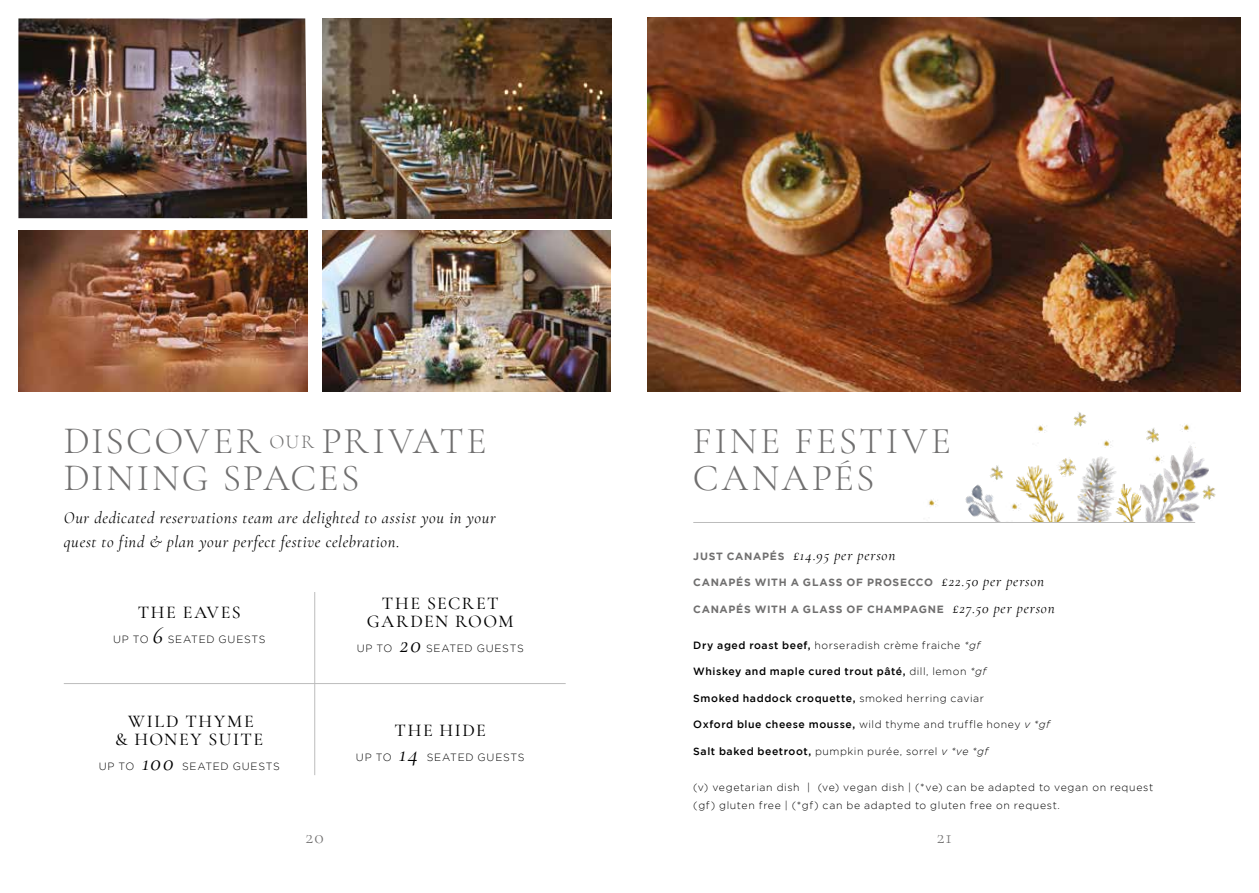
<style>
.page{position:relative;width:1259px;height:893px;background:#fff}
.page>*{position:absolute;margin:0;border:0;box-sizing:border-box;transform-origin:0 0}
.t1{font:300 37.8px/37.8px "Cormorant Garamond";letter-spacing:.065em;color:#706f6f}
.t2{font:italic 24px "Cormorant Garamond";letter-spacing:.08em;color:#000}
.t3{font:300 19.5px "Cormorant Garamond";color:#706f6f}
.t4{font:500 18px/18px "Cormorant Garamond";letter-spacing:.09em;color:#000;text-align:center}
.t5{font:italic 16.5px/24px "Cormorant Garamond";letter-spacing:.035em;color:#000}
.t6{font:italic 15px "Cormorant Garamond";letter-spacing:.06em;color:#000}
.t7{font:300 10.5px/18px "Gotham";letter-spacing:.055em;color:#000}
.t8{font:700 10.5px "Gotham";letter-spacing:.065em;color:#706f6f}
.t9{font:500 10.5px "Gotham";letter-spacing:.055em;color:#000}
.s1{font-size:19.65px}
.s2{font-family:"Gotham";font-weight:700;font-style:normal;font-size:10.5px;color:#706f6f}
.s3{font-family:"Cormorant Garamond";font-weight:400;font-style:italic;font-size:15px;color:#000}
.s4{font-weight:500}
.s5{font-style:italic}
.s6{font-weight:300}
.s7{font-weight:300;font-style:italic}
</style>
<div class="page">
<img style="left:965px;top:484px;width:36px;height:38px">
<img style="left:1122px;top:483px;width:7px;height:39px">
<img style="left:1077px;top:457px;width:45px;height:65px">
<img style="left:1016px;top:465px;width:49px;height:57px">
<img style="left:1129px;top:447px;width:80px;height:75px">
<img style="left:1200px;top:484px;width:16px;height:19px">
<img style="left:1073px;top:412px;width:14px;height:15px">
<img style="left:1181px;top:424px;width:11px;height:23px">
<img style="left:990px;top:465px;width:13px;height:15px">
<img style="left:1037px;top:425px;width:9px;height:8px">
<img style="left:1011px;top:499px;width:17px;height:23px">
<img style="left:1055px;top:457px;width:23px;height:22px">
<img style="left:1146px;top:428px;width:13px;height:15px">
<img style="left:1098px;top:440px;width:22px;height:23px">
<img style="left:1149px;top:452px;width:22px;height:27px">
<img style="left:928px;top:499px;width:10px;height:8px">
<img style="left:647px;top:18px;width:593px;height:373px">
<hr style="left:693px;top:522px;width:502px;height:1px;background:#bcbcbc">
<img style="left:322px;top:18px;width:289px;height:200px">
<img style="left:18px;top:18px;width:289px;height:200px">
<img style="left:322px;top:231px;width:289px;height:160px">
<img style="left:18px;top:231px;width:289px;height:160px">
<hr style="left:64px;top:683px;width:502px;height:1px;background:#bcbcbc">
<hr style="left:314px;top:592px;width:1px;height:183px;background:#bcbcbc">
<h1 class="t1" style="left:64px;top:422px;width:424px">DISCOVER <span class="s1">OUR</span> PRIVATE<br>DINING SPACES</h1>
<h3 class="t5" style="left:64px;top:506px;width:433px">Our dedicated reservations team are delighted to assist you in your quest to find &amp; plan your perfect festive celebration.</h3>
<h3 class="t4" style="left:138px;top:603px;width:105px">THE EAVES</h3>
<p class="t7" style="left:113px;top:630px;width:37px">UP TO</p>
<h2 class="t2" style="left:153px;top:621px;width:12px">6</h2>
<p class="t7" style="left:168px;top:630px;width:99px">SEATED GUESTS</p>
<h3 class="t4" style="left:115px;top:712px;width:150px">WILD THYME<br>&amp; HONEY SUITE</h3>
<p class="t7" style="left:99px;top:757px;width:37px">UP TO</p>
<h2 class="t2" style="left:142px;top:748px;width:33px">100</h2>
<p class="t7" style="left:182px;top:757px;width:99px">SEATED GUESTS</p>
<h3 class="t4" style="left:367px;top:594px;width:148px">THE SECRET<br>GARDEN ROOM</h3>
<p class="t7" style="left:357px;top:639px;width:37px">UP TO</p>
<h2 class="t2" style="left:400px;top:630px;width:23px">20</h2>
<p class="t7" style="left:426px;top:639px;width:99px">SEATED GUESTS</p>
<h3 class="t4" style="left:394px;top:721px;width:93px">THE HIDE</h3>
<p class="t7" style="left:356px;top:748px;width:37px">UP TO</p>
<h2 class="t2" style="left:399px;top:739px;width:21px">14</h2>
<p class="t7" style="left:427px;top:748px;width:99px">SEATED GUESTS</p>
<h1 class="t1" style="left:693px;top:422px;width:260px">FINE FESTIVE<br>CANAPÉS</h1>
<h3 class="t6" style="left:693px;top:546px;width:203px"><span class="s2">JUST CANAPÉS</span> £14.95 per person</h3>
<p class="t8" style="left:693px;top:576px;width:352px">CANAPÉS WITH A GLASS OF PROSECCO <span class="s3">£22.50 per person</span></p>
<p class="t8" style="left:693px;top:603px;width:363px">CANAPÉS WITH A GLASS OF CHAMPAGNE <span class="s3">£27.50 per person</span></p>
<p class="t7" style="left:693px;top:636px;width:288px"><span class="s4">Dry aged roast beef,</span> horseradish crème fraiche <span class="s5">*gf</span></p>
<p class="t9" style="left:693px;top:665px;width:294px">Whiskey and maple cured trout pâté, <span class="s6">dill, lemon</span> <span class="s7">*gf</span></p>
<p class="t9" style="left:693px;top:692px;width:292px">Smoked haddock croquette, <span class="s6">smoked herring caviar</span></p>
<p class="t7" style="left:693px;top:715px;width:358px"><span class="s4">Oxford blue cheese mousse,</span> wild thyme and truffle honey <span class="s5">v *gf</span></p>
<p class="t7" style="left:693px;top:742px;width:296px"><span class="s4">Salt baked beetroot,</span> pumpkin purée, sorrel <span class="s5">v *ve *gf</span></p>
<p class="t7" style="left:693px;top:778px;width:461px">(v) vegetarian dish | (ve) vegan dish | (*ve) can be adapted to vegan on request (gf) gluten free | (*gf) can be adapted to gluten free on request.</p>
<h3 class="t3" style="left:305px;top:825px;width:20px">20</h3>
<h3 class="t3" style="left:936px;top:825px;width:17px">21</h3>
</div>
